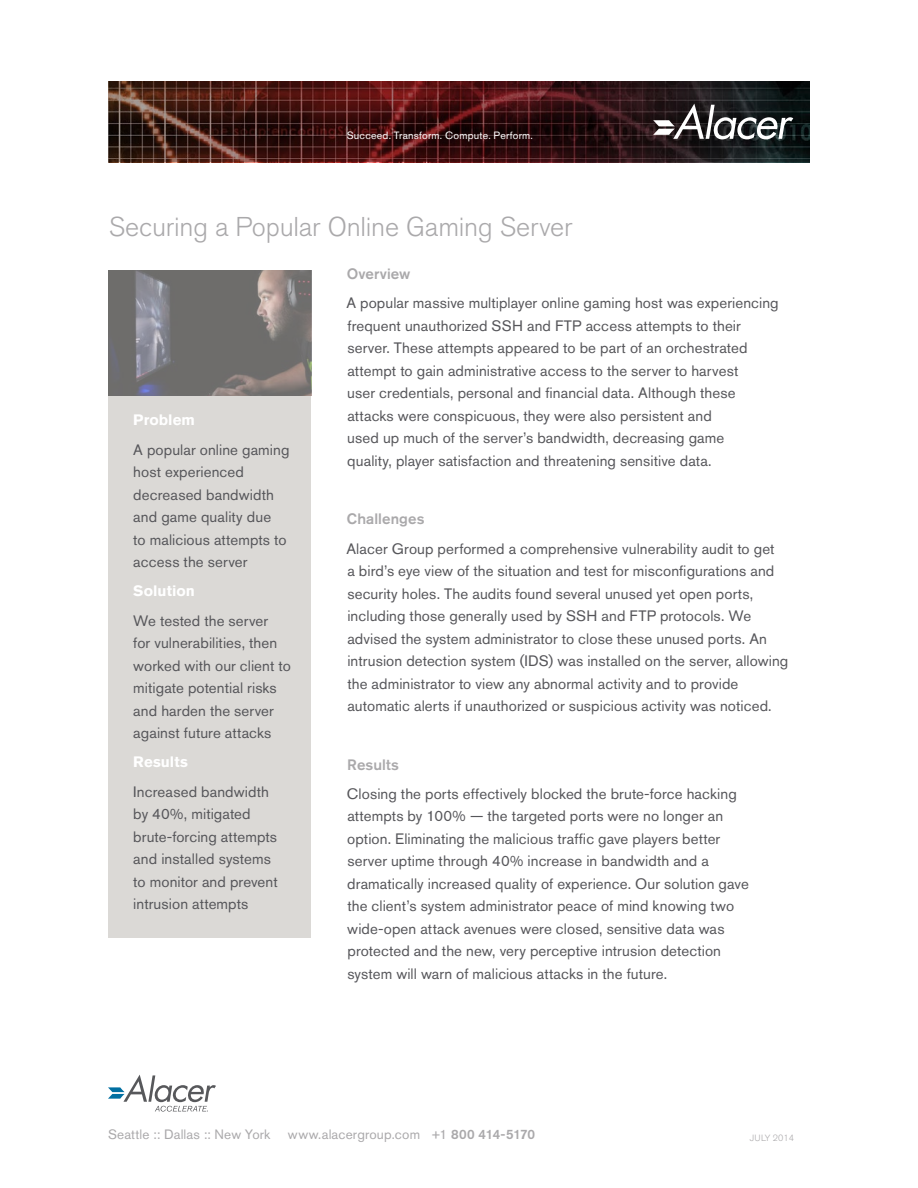
<style>
.page{position:relative;width:918px;height:1188px;background:#fff}
.page>*{position:absolute;margin:0;border:0;box-sizing:border-box;transform-origin:0 0}
.t1{font:300 27px "Akzidenz Grotesk BE";letter-spacing:-.005em;color:#aaa9ab}
.t2{font:15px/22.5px "Akzidenz Grotesk BE";letter-spacing:.005em;color:#56565a}
.t3{font:500 15px "Akzidenz Grotesk BE";letter-spacing:.01em;color:#aaa9ab}
.t4{font:700 15px "Akzidenz Grotesk BE";letter-spacing:.005em;color:#fff}
.t5{font:13.5px "Akzidenz Grotesk BE";letter-spacing:.01em;color:#aaa9ab}
.t6{font:10.5px "Akzidenz Grotesk BE";letter-spacing:.02em;color:#fff}
.t7{font:300 9px "Akzidenz Grotesk BE";color:#aaa9ab}
.s1{font-weight:500}
</style>
<div class="page">
<img style="left:109px;top:81px;width:701px;height:81px">
<svg style="left:653px;top:104px;width:140px;height:35px"></svg>
<svg style="left:108px;top:1075px;width:108px;height:37px"></svg>
<div style="left:109px;top:270px;width:202px;height:667px;background:#dbd9d6"></div>
<img style="left:109px;top:270px;width:202px;height:126px">
<p class="t6" style="left:347px;top:129px;width:188px">Succeed. Transform. Compute. Perform.</p>
<h1 class="t1" style="left:109px;top:212px;width:465px">Securing a Popular Online Gaming Server</h1>
<p class="t3" style="left:347px;top:265px;width:65px">Overview</p>
<p class="t2" style="left:346px;top:292px;width:434px">A popular massive multiplayer online gaming host was experiencing frequent unauthorized SSH and FTP access attempts to their server. These attempts appeared to be part of an orchestrated attempt to gain administrative access to the server to harvest<br>user credentials, personal and financial data. Although these attacks were conspicuous, they were also persistent and<br>used up much of the server’s bandwidth, decreasing game<br>quality, player satisfaction and threatening sensitive data.</p>
<p class="t4" style="left:133px;top:411px;width:63px">Problem</p>
<p class="t2" style="left:133px;top:438px;width:158px">A popular online gaming host experienced decreased bandwidth and game quality due<br>to malicious attempts to access the server</p>
<p class="t4" style="left:133px;top:582px;width:63px">Solution</p>
<p class="t2" style="left:133px;top:609px;width:159px">We tested the server<br>for vulnerabilities, then worked with our client to mitigate potential risks and harden the server against future attacks</p>
<p class="t4" style="left:133px;top:753px;width:56px">Results</p>
<p class="t2" style="left:133px;top:780px;width:146px">Increased bandwidth by 40%, mitigated brute-forcing attempts and installed systems to monitor and prevent intrusion attempts</p>
<p class="t3" style="left:347px;top:510px;width:79px">Challenges</p>
<p class="t2" style="left:346px;top:537px;width:444px">Alacer Group performed a comprehensive vulnerability audit to get<br>a bird’s eye view of the situation and test for misconfigurations and security holes. The audits found several unused yet open ports, including those generally used by SSH and FTP protocols. We advised the system administrator to close these unused ports. An intrusion detection system (IDS) was installed on the server, allowing the administrator to view any abnormal activity and to provide automatic alerts if unauthorized or suspicious activity was noticed.</p>
<p class="t3" style="left:347px;top:755px;width:53px">Results</p>
<p class="t2" style="left:347px;top:782px;width:403px">Closing the ports effectively blocked the brute-force hacking attempts by 100% — the targeted ports were no longer an option. Eliminating the malicious traffic gave players better server uptime through 40% increase in bandwidth and a dramatically increased quality of experience. Our solution gave the client’s system administrator peace of mind knowing two wide-open attack avenues were closed, sensitive data was protected and the new, very perceptive intrusion detection system will warn of malicious attacks in the future.</p>
<p class="t5" style="left:108px;top:1127px;width:164px">Seattle :: Dallas :: New York</p>
<p class="t5" style="left:288px;top:1127px;width:249px">www.alacergroup.com +1 <span class="s1">800 414-5170</span></p>
<p class="t7" style="left:750px;top:1133px;width:46px">July 2014</p>
</div>
